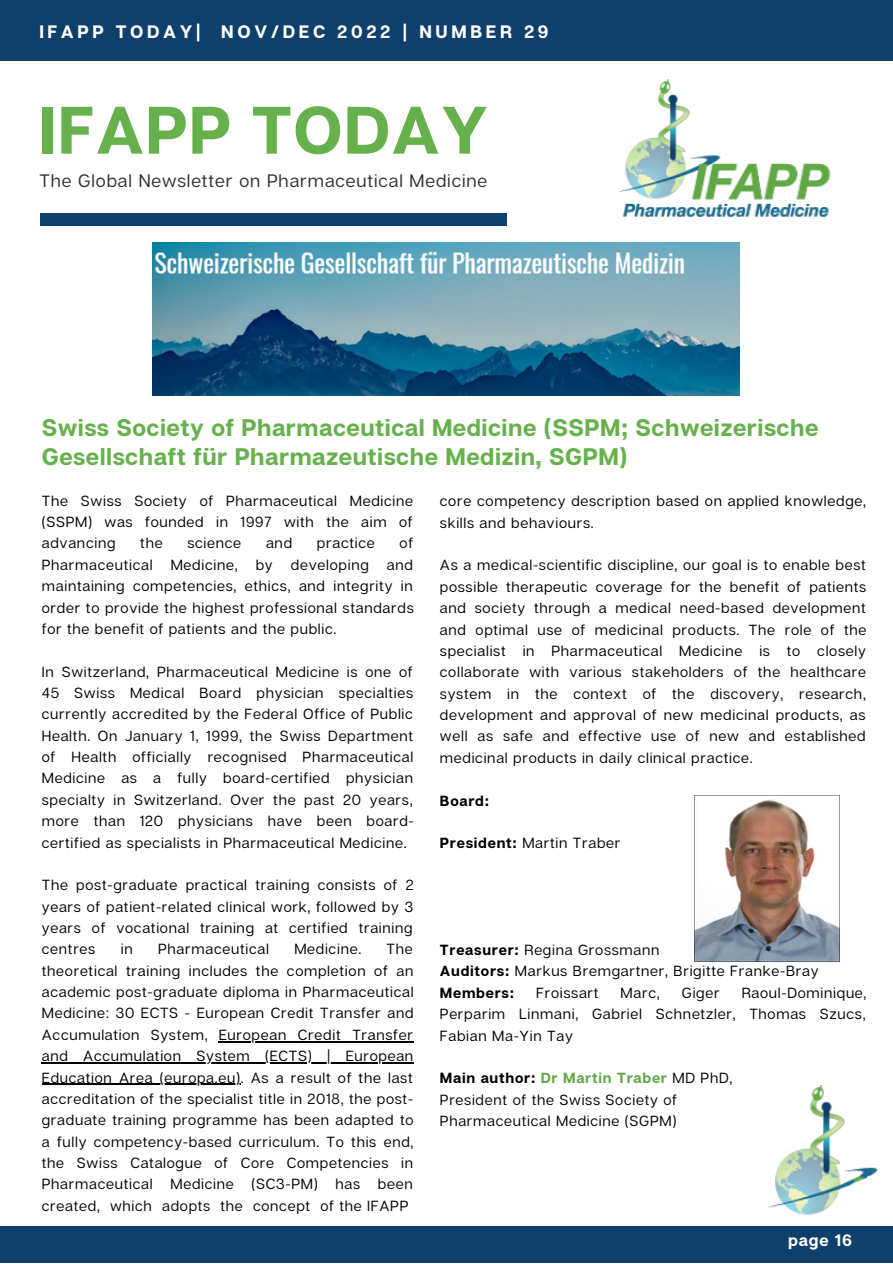
<style>
.page{position:relative;width:893px;height:1264px;background:#fff}
.page>*{position:absolute;margin:0;border:0;box-sizing:border-box;transform-origin:0 0}
.t1{font:700 66.9px "Articulat CF";letter-spacing:.02em;color:#66b14c}
.t2{font:700 24px/29.2px "Articulat CF";letter-spacing:.02em;color:#66b14c}
.t3{font:18px "Articulat CF";letter-spacing:.05em;color:#2f2f2f}
.t4{font:700 18px "Articulat CF";letter-spacing:.2em;color:#fff}
.t5{font:700 16.5px "Articulat CF";letter-spacing:.05em;color:#fff}
.t6{font:14.7px/21.3px "Articulat CF";letter-spacing:.05em;color:#000;text-align:justify}
.t7{font:700 14.7px "Articulat CF";letter-spacing:.05em;color:#000}
.s1{font-weight:700}
.s2{font-weight:700;color:#63a947}
</style>
<div class="page">
<div style="left:0;top:0;width:892px;height:61px;background:#0f406b"></div>
<div style="left:40px;top:213px;width:467px;height:12px;background:#0f406b"></div>
<div style="left:0;top:1226px;width:892px;height:36px;background:#0f406b"></div>
<img style="left:768px;top:1085px;width:110px;height:130px">
<img style="left:619px;top:80px;width:212px;height:137px">
<img style="left:153px;top:243px;width:586px;height:153px">
<img style="left:694px;top:795px;width:145px;height:166px">
<hr style="left:219px;top:1040px;width:195px;height:2px;background:#000">
<hr style="left:42px;top:1062px;width:372px;height:1px;background:#000">
<hr style="left:42px;top:1083px;width:199px;height:1px;background:#000">
<p class="t4" style="left:39px;top:20px;width:511px">IFAPP TODAY| NOV/DEC 2022 | NUMBER 29</p>
<h1 class="t1" style="left:39px;top:88px;width:450px">IFAPP TODAY</h1>
<p class="t3" style="left:39px;top:169px;width:449px">The Global Newsletter on Pharmaceutical Medicine</p>
<h2 class="t2" style="left:42px;top:412px;width:778px">Swiss Society of Pharmaceutical Medicine (SSPM; Schweizerische<br>Gesellschaft für Pharmazeutische Medizin, SGPM)</h2>
<p class="t6" style="left:42px;top:489px;width:373px">The Swiss Society of Pharmaceutical Medicine (SSPM) was founded in 1997 with the aim of advancing</p>
<p class="t6" style="left:440px;top:490px;width:427px">core competency description based on applied knowledge, skills and behaviours.</p>
<p class="t6" style="left:440px;top:554px;width:428px">As a medical-scientific discipline, our goal is to enable best possible therapeutic coverage for the benefit of patients and society through a medical need-based development and optimal use of medicinal products. The role of the specialist in Pharmaceutical Medicine is to closely collaborate with various stakeholders of the healthcare system in the context of the discovery, research, development and approval of new medicinal products, as well as safe and effective use of new and established medicinal products in daily clinical practice.</p>
<p class="t7" style="left:440px;top:791px;width:51px">Board:</p>
<p class="t6" style="left:440px;top:832px;width:182px"><span class="s1">President:</span> Martin Traber</p>
<p class="t6" style="left:42px;top:532px;width:373px;text-indent:358px">of Pharmaceutical Medicine, by developing and maintaining competencies, ethics, and integrity in order to provide the highest professional standards for the benefit of patients and the public.</p>
<p class="t6" style="left:42px;top:660px;width:373px">In Switzerland, Pharmaceutical Medicine is one of 45 Swiss Medical Board physician specialties currently accredited by the Federal Office of Public Health. On January 1, 1999, the Swiss Department of Health officially recognised Pharmaceutical Medicine as a fully board-certified physician specialty in Switzerland. Over the past 20 years, more than 120 physicians have been board&shy;certified as specialists in Pharmaceutical Medicine.</p>
<p class="t6" style="left:42px;top:874px;width:373px">The post-graduate practical training consists of 2 years of patient-related clinical work, followed by 3 years of vocational training at certified training centres</p>
<p class="t6" style="left:140px;top:532px;width:24px">the</p>
<p class="t6" style="left:187px;top:532px;width:55px">science</p>
<p class="t6" style="left:266px;top:532px;width:28px">and</p>
<p class="t6" style="left:317px;top:532px;width:59px">practice</p>
<p class="t6" style="left:121px;top:938px;width:13px">in</p>
<p class="t6" style="left:158px;top:938px;width:112px">Pharmaceutical</p>
<p class="t6" style="left:294px;top:938px;width:68px">Medicine.</p>
<p class="t6" style="left:42px;top:938px;width:373px;text-indent:345px">The theoretical training includes the completion of an academic post-graduate diploma in Pharmaceutical Medicine: 30 ECTS - European Credit Transfer and Accumulation System, European Credit Transfer and Accumulation System (ECTS) | European Education Area (europa.eu). As a result of the last accreditation of the specialist title in 2018, the post&shy;graduate training programme has been adapted to a fully competency-based curriculum. To this end, the Swiss Catalogue of Core Competencies in Pharmaceutical Medicine (SC3-PM) has been created, which adopts the concept of the IFAPP</p>
<p class="t6" style="left:440px;top:938px;width:380px;text-align:left"><span class="s1">Treasurer:</span> Regina Grossmann<br><span class="s1">Auditors:</span> Markus Bremgartner, Brigitte Franke-Bray<br><span class="s1">Members:</span></p>
<p class="t6" style="left:440px;top:981px;width:428px;text-indent:302px">Raoul-Dominique, Perparim Linmani, Gabriel Schnetzler, Thomas Szucs, Fabian Ma-Yin Tay</p>
<p class="t6" style="left:440px;top:1067px;width:294px;text-align:left"><span class="s1">Main author:</span> <span class="s2">Dr Martin Traber</span> MD PhD,<br>President of the Swiss Society of<br>Pharmaceutical Medicine (SGPM)</p>
<p class="t6" style="left:536px;top:981px;width:64px">Froissart</p>
<p class="t6" style="left:620px;top:981px;width:41px">Marc,</p>
<p class="t6" style="left:681px;top:981px;width:39px">Giger</p>
<p class="t5" style="left:788px;top:1229px;width:65px">page 16</p>
</div>
